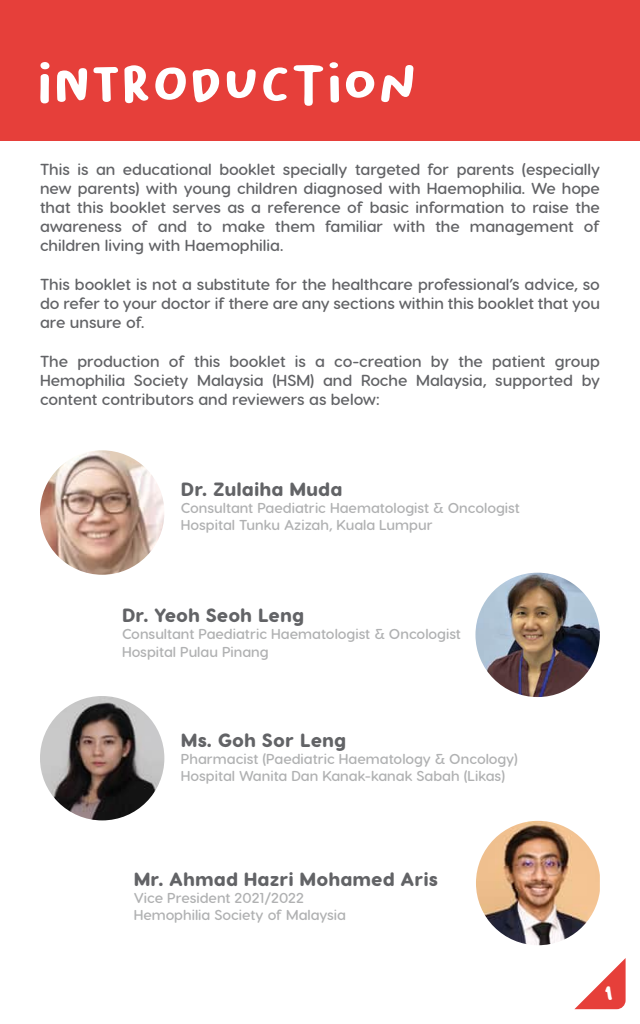
<style>
.page{position:relative;width:640px;height:1024px;background:#fff}
.page>*{position:absolute;margin:0;border:0;box-sizing:border-box;transform-origin:0 0}
.t1{font:51.2px "Bakso Sapi";color:#fff}
.t2{font:800 19.2px "Visby Round CF";color:#626366}
.t3{font:600 16px/19.2px "Visby Round CF";color:#626366;text-align:justify}
.t4{font:600 14.4px/17.2px "Visby Round CF";color:#b0b1b2}
</style>
<div class="page">
<div style="left:1px;top:0;width:639px;height:141px;background:#e63f3a"></div>
<img style="left:40px;top:450px;width:124px;height:125px;border-radius:62px">
<img style="left:475px;top:573px;width:125px;height:124px;border-radius:62px">
<img style="left:40px;top:696px;width:124px;height:124px;border-radius:62px">
<img style="left:476px;top:821px;width:124px;height:124px">
<svg style="left:574px;top:958px;width:52px;height:51px"></svg>
<h1 class="t1" style="left:37px;top:55px;width:382px">IntrOducTion</h1>
<p class="t3" style="left:40px;top:159px;width:562px">This is an educational booklet specially targeted for parents (especially new parents) with young children diagnosed with Haemophilia. We hope that this booklet serves as a reference of basic information to raise the awareness of and to make them familiar with the management of children living with Haemophilia.</p>
<p class="t3" style="left:40px;top:274px;width:562px">This booklet is not a substitute for the healthcare professional’s advice, so do refer to your doctor if there are any sections within this booklet that you are unsure of.</p>
<p class="t3" style="left:40px;top:351px;width:562px">The production of this booklet is a co-creation by the patient group Hemophilia Society Malaysia (HSM) and Roche Malaysia, supported by content contributors and reviewers as below:</p>
<p class="t2" style="left:181px;top:476px;width:163px">Dr. Zulaiha Muda</p>
<p class="t4" style="left:181px;top:499px;width:340px">Consultant Paediatric Haematologist &amp; Oncologist<br>Hospital Tunku Azizah, Kuala Lumpur</p>
<p class="t2" style="left:122px;top:603px;width:184px">Dr. Yeoh Seoh Leng</p>
<p class="t4" style="left:122px;top:625px;width:340px">Consultant Paediatric Haematologist &amp; Oncologist<br>Hospital Pulau Pinang</p>
<p class="t2" style="left:181px;top:728px;width:167px">Ms. Goh Sor Leng</p>
<p class="t4" style="left:181px;top:750px;width:338px">Pharmacist (Paediatric Haematology &amp; Oncology)<br>Hospital Wanita Dan Kanak-kanak Sabah (Likas)</p>
<p class="t2" style="left:134px;top:867px;width:306px">Mr. Ahmad Hazri Mohamed Aris</p>
<p class="t4" style="left:134px;top:889px;width:214px">Vice President 2021/2022<br>Hemophilia Society of Malaysia</p>
</div>
